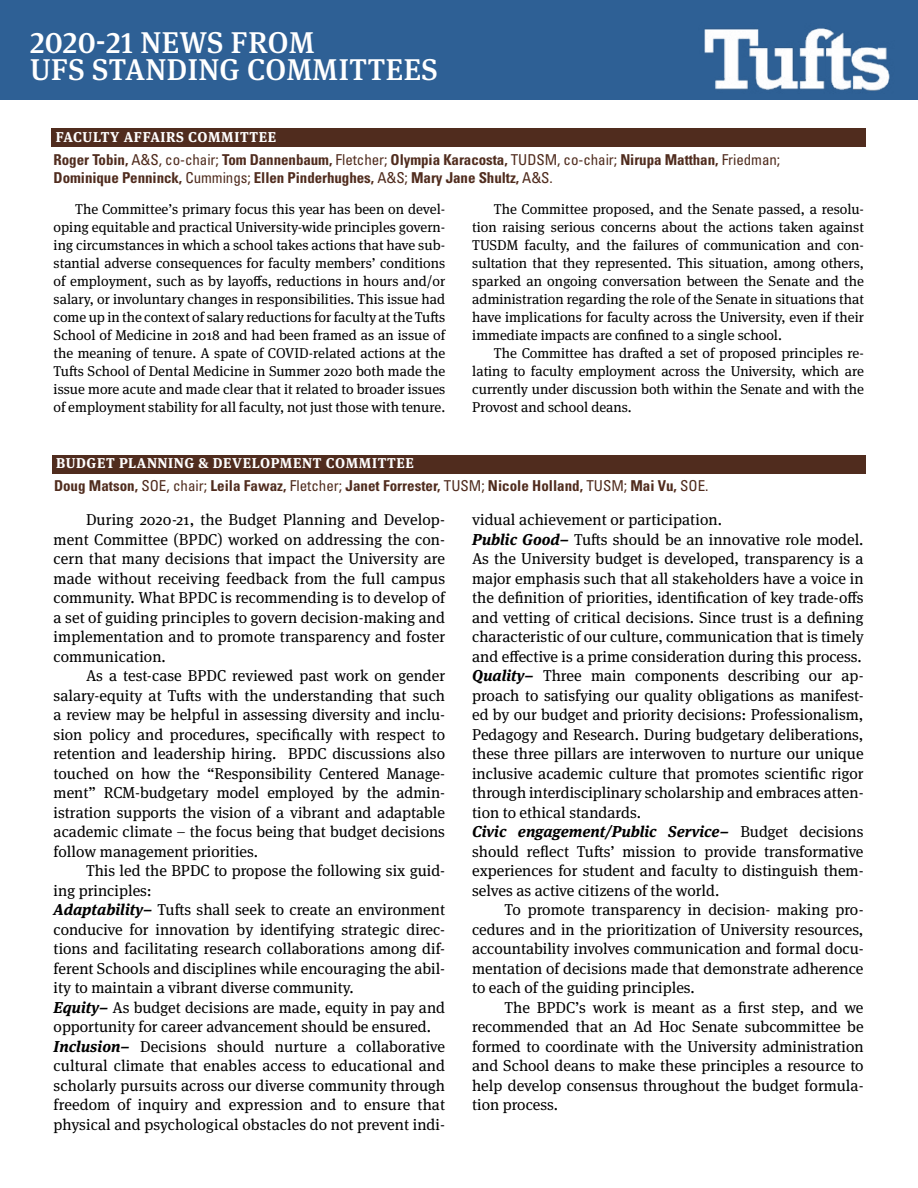
<style>
.page{position:relative;width:918px;height:1188px;background:#fff}
.page>*{position:absolute;margin:0;border:0;box-sizing:border-box;transform-origin:0 0}
.t1{font:500 30px/27px "Meta Serif Pro";letter-spacing:.015em;color:#fff}
.t2{font:15.75px/19.5px "Meta Serif Pro";color:#000;text-align:justify}
.t3{font:700 condensed 15px/18px "Univers";letter-spacing:-.005em;color:#502c1e}
.t4{font:14.25px/18px "Meta Serif Pro";color:#000;text-align:justify}
.t5{font:700 14.25px "Meta Serif Pro";letter-spacing:.04em;color:#fff}
.s1{font-weight:400}
.s2{font-weight:700;font-style:italic}
</style>
<div class="page">
<div style="left:0;top:0;width:917px;height:99px;background:#2e6095"></div>
<img style="left:699px;top:28px;width:204px;height:72px">
<div style="left:52px;top:455px;width:814px;height:18px;background:#502c1e"></div>
<div style="left:51px;top:129px;width:815px;height:18px;background:#502c1e"></div>
<h1 class="t1" style="left:30px;top:27px;width:409px">2020-21 NEWS FROM<br>UFS STANDING COMMITTEES</h1>
<p class="t5" style="left:56px;top:125px;width:222px">FACULTY AFFAIRS COMMITTEE</p>
<p class="t3" style="left:54px;top:150px;width:728px">Roger Tobin, <span class="s1">A&amp;S, co-chair;</span> Tom Dannenbaum, <span class="s1">Fletcher;</span> Olympia Karacosta, <span class="s1">TUDSM, co-chair;</span> Nirupa Matthan, <span class="s1">Friedman;<br></span>Dominique Penninck, <span class="s1">Cummings;</span> Ellen Pinderhughes, <span class="s1">A&amp;S;</span> Mary Jane Shultz, <span class="s1">A&amp;S.</span></p>
<p class="t4" style="left:54px;top:199px;width:393px;text-indent:22px">The Committee’s primary focus this year has been on devel&shy;oping equitable and practical University-wide principles govern&shy;ing circumstances in which a school takes actions that have sub&shy;stantial adverse consequences for faculty members’ conditions of employment, such as by layoffs, reductions in hours and/or salary, or involuntary changes in responsibilities. This issue had come up in the context of salary reductions for faculty at the Tufts School of Medicine in 2018 and had been framed as an issue of the meaning of tenure. A spate of COVID-related actions at the Tufts School of Dental Medicine in Summer 2020 both made the issue more acute and made clear that it related to broader issues of employment stability for all faculty, not just those with tenure.</p>
<p class="t4" style="left:472px;top:199px;width:393px;text-indent:22px">The Committee proposed, and the Senate passed, a resolu&shy;tion raising serious concerns about the actions taken against TUSDM faculty, and the failures of communication and con&shy;sultation that they represented. This situation, among others, sparked an ongoing conversation between the Senate and the administration regarding the role of the Senate in situations that have implications for faculty across the University, even if their immediate impacts are confined to a single school.</p>
<p class="t4" style="left:472px;top:343px;width:393px;text-indent:22px">The Committee has drafted a set of proposed principles re&shy;lating to faculty employment across the University, which are currently under discussion both within the Senate and with the Provost and school deans.</p>
<p class="t5" style="left:56px;top:451px;width:359px">BUDGET PLANNING &amp; DEVELOPMENT COMMITTEE</p>
<p class="t3" style="left:54px;top:477px;width:656px">Doug Matson, <span class="s1">SOE, chair;</span> Leila Fawaz, <span class="s1">Fletcher;</span> Janet Forrester, <span class="s1">TUSM;</span> Nicole Holland, <span class="s1">TUSM;</span> Mai Vu, <span class="s1">SOE.</span></p>
<p class="t2" style="left:54px;top:509px;width:393px;text-indent:32px">During 2020-21, the Budget Planning and Develop&shy;ment Committee (BPDC) worked on addressing the con&shy;cern that many decisions that impact the University are made without receiving feedback from the full campus community. What BPDC is recommending is to develop of a set of guiding principles to govern decision-making and implementation and to promote transparency and foster communication.</p>
<p class="t2" style="left:54px;top:665px;width:393px;text-indent:32px">As a test-case BPDC reviewed past work on gender salary-equity at Tufts with the understanding that such a review may be helpful in assessing diversity and inclu&shy;sion policy and procedures, specifically with respect to retention and leadership hiring. BPDC discussions also touched on how the “Responsibility Centered Manage&shy;ment” RCM-budgetary model employed by the admin&shy;istration supports the vision of a vibrant and adaptable academic climate – the focus being that budget decisions follow management priorities.</p>
<p class="t2" style="left:54px;top:860px;width:393px;text-align:left;text-indent:32px">This led the BPDC to propose the following six guid&shy;ing principles:<br><span class="s2">Adaptability–</span> Tufts shall seek to create an environment conducive for innovation by identifying strategic direc&shy;tions and facilitating research collaborations among dif&shy;ferent Schools and disciplines while encouraging the abil&shy;ity to maintain a vibrant diverse community.<br><span class="s2">Equity–</span> As budget decisions are made, equity in pay and opportunity for career advancement should be ensured.<br><span class="s2">Inclusion–</span> Decisions should nurture a collaborative cultural climate that enables access to educational and scholarly pursuits across our diverse community through freedom of inquiry and expression and to ensure that physical and psychological obstacles do not prevent indi-</p>
<p class="t2" style="left:472px;top:509px;width:393px;text-align:left">vidual achievement or participation.<br><span class="s2">Public Good–</span> Tufts should be an innovative role model.<br>As the University budget is developed, transparency is a major emphasis such that all stakeholders have a voice in the definition of priorities, identification of key trade-offs and vetting of critical decisions. Since trust is a defining characteristic of our culture, communication that is timely and effective is a prime consideration during this process.<br><span class="s2">Quality–</span> Three main components describing our ap&shy;proach to satisfying our quality obligations as manifest&shy;ed by our budget and priority decisions: Professionalism, Pedagogy and Research. During budgetary deliberations, these three pillars are interwoven to nurture our unique inclusive academic culture that promotes scientific rigor through interdisciplinary scholarship and embraces atten&shy;tion to ethical standards.<br><span class="s2">Civic engagement/Public Service–</span> Budget decisions should reflect Tufts’ mission to provide transformative experiences for student and faculty to distinguish them&shy;selves as active citizens of the world.</p>
<p class="t2" style="left:472px;top:899px;width:393px;text-indent:32px">To promote transparency in decision- making pro&shy;cedures and in the prioritization of University resources, accountability involves communication and formal docu&shy;mentation of decisions made that demonstrate adherence to each of the guiding principles.</p>
<p class="t2" style="left:472px;top:997px;width:393px;text-indent:32px">The BPDC’s work is meant as a first step, and we recommended that an Ad Hoc Senate subcommittee be formed to coordinate with the University administration and School deans to make these principles a resource to help develop consensus throughout the budget formula&shy;tion process.</p>
</div>
